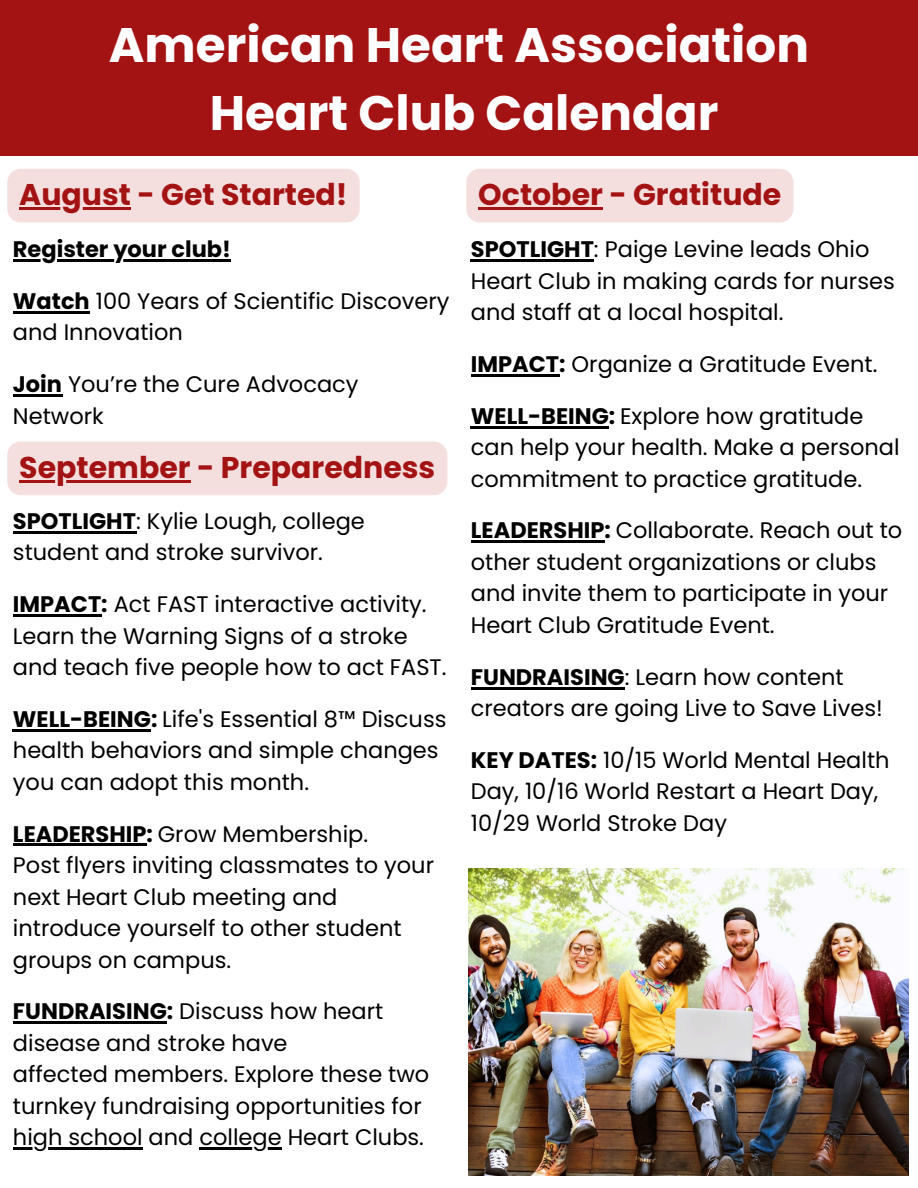
<style>
.page{position:relative;width:918px;height:1188px;background:#fff}
.page>*{position:absolute;margin:0;border:0;box-sizing:border-box;transform-origin:0 0}
.t1{font:700 48.45px/67.5px "Poppins";color:#fff;text-align:center}
.t2{font:700 30px "Poppins";color:#a41313}
.t3{font:22.5px/31.5px "Poppins";color:#000}
.t4{font:700 22.5px "Poppins";color:#000}
.s1{font-weight:700}
</style>
<div class="page">
<div style="left:0;top:0;width:918px;height:155px;background:#a41313"></div>
<img style="left:468px;top:869px;width:440px;height:307px">
<div style="left:7px;top:169px;width:353px;height:53px;background:#f4dede"></div>
<hr style="left:19px;top:207px;width:112px;height:3px;background:#a41313">
<div style="left:7px;top:442px;width:440px;height:53px;background:#f4dede"></div>
<hr style="left:19px;top:480px;width:172px;height:2px;background:#a41313">
<hr style="left:13px;top:259px;width:209px;height:3px;background:#000">
<svg style="left:222px;top:259px;width:9px;height:3px"></svg>
<hr style="left:13px;top:311px;width:77px;height:2px;background:#000">
<hr style="left:13px;top:394px;width:49px;height:3px;background:#000">
<hr style="left:13px;top:531px;width:123px;height:2px;background:#000">
<hr style="left:13px;top:614px;width:88px;height:3px;background:#000">
<hr style="left:13px;top:729px;width:138px;height:2px;background:#000">
<hr style="left:13px;top:844px;width:134px;height:2px;background:#000">
<hr style="left:13px;top:1022px;width:154px;height:2px;background:#000">
<hr style="left:13px;top:1148px;width:130px;height:2px;background:#000">
<hr style="left:199px;top:1148px;width:83px;height:2px;background:#000">
<div style="left:466px;top:169px;width:327px;height:53px;background:#f4dede"></div>
<hr style="left:478px;top:207px;width:125px;height:3px;background:#a41313">
<hr style="left:471px;top:259px;width:123px;height:3px;background:#000">
<hr style="left:471px;top:374px;width:88px;height:2px;background:#000">
<hr style="left:471px;top:426px;width:138px;height:2px;background:#000">
<hr style="left:471px;top:541px;width:134px;height:2px;background:#000">
<hr style="left:471px;top:687px;width:154px;height:2px;background:#000">
<h2 class="t1" style="left:109px;top:12px;width:702px">American Heart Association<br>Heart Club Calendar</h2>
<h2 class="t2" style="left:19px;top:174px;width:330px">August - Get Started!</h2>
<p class="t4" style="left:13px;top:234px;width:220px">Register your club!</p>
<p class="t3" style="left:13px;top:285px;width:438px"><span class="s1">Watch</span> 100 Years of Scientific Discovery and Innovation</p>
<h2 class="t3" style="left:13px;top:369px;width:347px"><span class="s1">Join</span> You’re the Cure Advocacy<br>Network</h2>
<h3 class="t2" style="left:19px;top:446px;width:418px">September - Preparedness</h3>
<p class="t3" style="left:13px;top:505px;width:353px"><span class="s1">SPOTLIGHT</span>: Kylie Lough, college student and stroke survivor.</p>
<p class="t3" style="left:13px;top:588px;width:415px"><span class="s1">IMPACT:</span> Act FAST interactive activity.</p>
<p class="t3" style="left:13px;top:620px;width:435px">Learn the Warning Signs of a stroke and teach five people how to act FAST.</p>
<p class="t3" style="left:13px;top:703px;width:435px"><span class="s1">WELL-BEING:</span> Life's Essential 8™ Discuss health behaviors and simple changes you can adopt this month.</p>
<p class="t3" style="left:13px;top:818px;width:357px"><span class="s1">LEADERSHIP:</span> Grow Membership.</p>
<p class="t3" style="left:13px;top:849px;width:423px">Post flyers inviting classmates to your next Heart Club meeting and introduce yourself to other student groups on campus.</p>
<p class="t3" style="left:13px;top:996px;width:372px"><span class="s1">FUNDRAISING:</span> Discuss how heart disease and stroke have</p>
<p class="t3" style="left:13px;top:1059px;width:418px">affected members. Explore these two turnkey fundraising opportunities for</p>
<p class="t3" style="left:13px;top:1122px;width:413px">high school and college Heart Clubs.</p>
<p class="t2" style="left:478px;top:174px;width:305px">October - Gratitude</p>
<p class="t3" style="left:471px;top:234px;width:425px"><span class="s1">SPOTLIGHT</span>: Paige Levine leads Ohio<br>Heart Club in making cards for nurses and staff at a local hospital.</p>
<p class="t3" style="left:471px;top:348px;width:408px"><span class="s1">IMPACT:</span> Organize a Gratitude Event.</p>
<p class="t3" style="left:471px;top:400px;width:430px"><span class="s1">WELL-BEING:</span> Explore how gratitude can help your health. Make a personal commitment to practice gratitude.</p>
<p class="t3" style="left:471px;top:515px;width:433px"><span class="s1">LEADERSHIP:</span> Collaborate. Reach out to other student organizations or clubs and invite them to participate in your Heart Club Gratitude Event.</p>
<p class="t3" style="left:471px;top:661px;width:413px"><span class="s1">FUNDRAISING</span>: Learn how content creators are going Live to Save Lives!</p>
<p class="t3" style="left:471px;top:744px;width:420px"><span class="s1">KEY DATES:</span> 10/15 World Mental Health<br>Day, 10/16 World Restart a Heart Day,<br>10/29 World Stroke Day</p>
</div>
